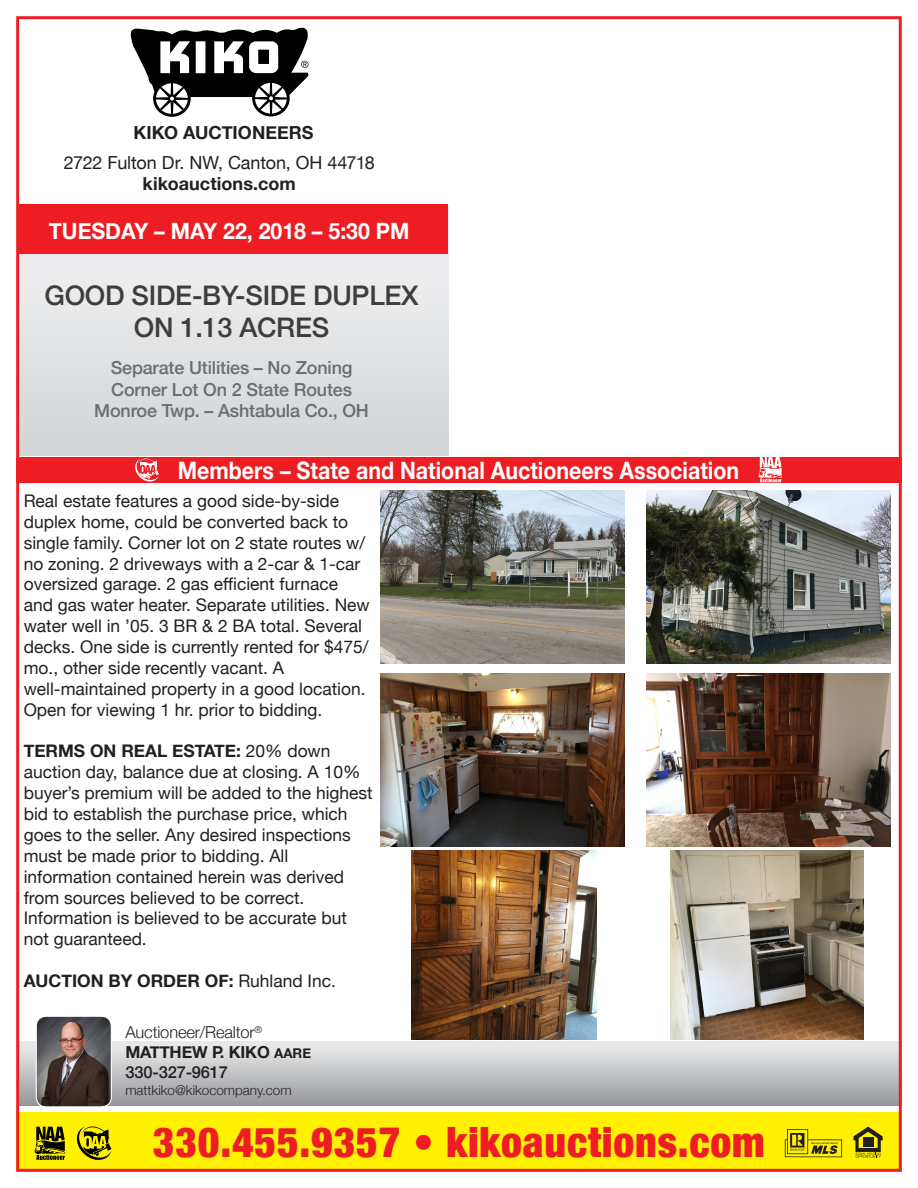
<style>
.page{position:relative;width:918px;height:1188px;background:#fff}
.page>*{position:absolute;margin:0;border:0;box-sizing:border-box;transform-origin:0 0}
.t1{font:900 condensed 41.7px "Helvetica Neue";letter-spacing:.02em;color:#ee1d23}
.t2{font:500 27px/32.4px "Helvetica Neue";letter-spacing:-.01em;color:#3e3e3f;text-align:center}
.t3{font:700 24px "Helvetica Neue";color:#fff;scale:.89 1}
.t4{font:700 22.5px "Helvetica Neue";color:#fff;scale:.95 1}
.t5{font:500 18px "Helvetica Neue";letter-spacing:-.01em;color:#6c6d70}
.t6{font:700 18px "Helvetica Neue";letter-spacing:.005em;color:#231f20}
.t7{font:18px "Helvetica Neue";letter-spacing:-.01em;color:#231f20}
.t8{font:17.4px/20.9px "Helvetica Neue";color:#231f20}
.t9{font:700 17.4px "Helvetica Neue";color:#231f20}
.t10{font:300 16.5px "Helvetica Neue";letter-spacing:-.01em;color:#231f20}
.t11{font:700 16.5px "Helvetica Neue";letter-spacing:-.01em;color:#231f20}
.t12{font:500 16.5px "Helvetica Neue";letter-spacing:-.01em;color:#231f20}
.t13{font:300 13.5px "Helvetica Neue";color:#231f20}
.s1{font-weight:700}
.s2{font-weight:400}
.s3{font-size:13.5px}
</style>
<div class="page">
<img style="left:16px;top:16px;width:886px;height:1156px">
<svg style="left:34px;top:1127px;width:31px;height:33px"></svg>
<svg style="left:77px;top:1127px;width:34px;height:33px"></svg>
<p class="t6" style="left:133px;top:118px;width:182px">KIKO AUCTIONEERS</p>
<p class="t7" style="left:64px;top:150px;width:313px">2722 Fulton Dr. NW, Canton, OH 44718</p>
<p class="t6" style="left:143px;top:170px;width:155px">kikoauctions.com</p>
<p class="t4" style="left:49px;top:214px;width:381px">TUESDAY – MAY 22, 2018 – 5:30 PM</p>
<p class="t2" style="left:44px;top:277px;width:376px">GOOD SIDE-BY-SIDE DUPLEX<br>ON 1.13 ACRES</p>
<p class="t5" style="left:111px;top:353px;width:243px">Separate Utilities – No Zoning</p>
<p class="t5" style="left:111px;top:375px;width:242px">Corner Lot On 2 State Routes</p>
<p class="t5" style="left:94px;top:396px;width:276px">Monroe Twp. – Ashtabula Co., OH</p>
<p class="t3" style="left:178px;top:452px;width:632px">Members – State and National Auctioneers Association</p>
<p class="t8" style="left:24px;top:491px;width:348px">Real estate features a good side-by-side duplex home, could be converted back to single family. Corner lot on 2 state routes w/ no zoning. 2 driveways with a 2-car &amp; 1-car oversized garage. 2 gas efficient furnace and gas water heater. Separate utilities. New water well in ’05. 3 BR &amp; 2 BA total. Several decks. One side is currently rented for $475/ mo., other side recently vacant. A well-maintained property in a good location.<br>Open for viewing 1 hr. prior to bidding.</p>
<p class="t8" style="left:24px;top:742px;width:351px"><span class="s1">TERMS ON REAL ESTATE:</span> 20% down auction day, balance due at closing. A 10% buyer’s premium will be added to the highest bid to establish the purchase price, which goes to the seller. Any desired inspections must be made prior to bidding. All information contained herein was derived from sources believed to be correct.<br>Information is believed to be accurate but not guaranteed.</p>
<p class="t9" style="left:24px;top:967px;width:314px">AUCTION BY ORDER OF: <span class="s2">Ruhland Inc.</span></p>
<p class="t10" style="left:125px;top:1019px;width:138px">Auctioneer/Realtor<sup>®</sup></p>
<p class="t11" style="left:125px;top:1039px;width:187px">MATTHEW P. KIKO <span class="s3">AARE</span></p>
<p class="t12" style="left:125px;top:1059px;width:104px">330-327-9617</p>
<p class="t13" style="left:125px;top:1079px;width:168px">mattkiko@kikocompany.com</p>
<p class="t1" style="left:153px;top:1108px;width:613px">330.455.9357 • kikoauctions.com</p>
</div>
